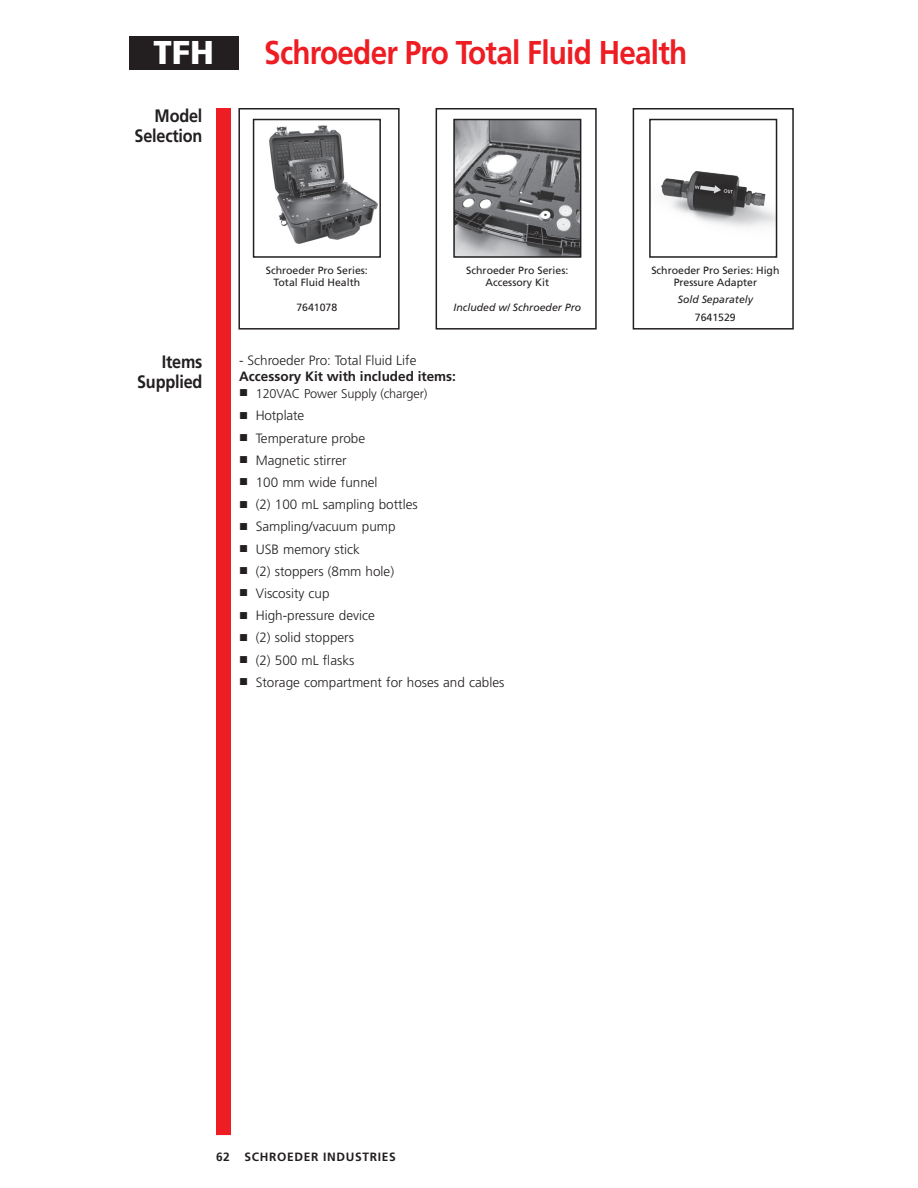
<style>
.page{position:relative;width:918px;height:1188px;background:#fff}
.page>*{position:absolute;margin:0;border:0;box-sizing:border-box;transform-origin:0 0}
.pageheadleftTOP{font:700 33px "Frutiger LT Std";letter-spacing:-.025em;color:#ee1d23;scale:.9 1}
.page_header_reversed{font:900 33px "Frutiger LT Std";color:#fff}
.sidebar_subhead{font:700 18px/19.5px "Frutiger LT Std";letter-spacing:-.01em;color:#231f20;text-align:right;scale:.9 1}
.t1{font:300 13.5px "Frutiger LT Std";color:#231f20}
.t2{font:700 13.5px "Frutiger LT Std";color:#231f20}
.t3{font:300 12.75px "Frutiger LT Std";letter-spacing:-.01em;color:#231f20}
.t4{font:700 12px "Frutiger LT Std";letter-spacing:.055em;color:#231f20}
.t5{font:10.5px "Frutiger LT Std";color:#231f20}
.t6{font:italic 10.5px "Frutiger LT Std";color:#231f20}
.s1{font-family:"Arial";font-weight:700;font-size:15px}
</style>
<div class="page">
<div style="left:216px;top:108px;width:15px;height:1027px;background:#ee1d23"></div>
<div style="left:238px;top:108px;width:162px;height:222px;border:2px solid #231f20"></div>
<div style="left:436px;top:108px;width:161px;height:222px;border:2px solid #231f20"></div>
<div style="left:633px;top:108px;width:161px;height:222px;border:2px solid #231f20"></div>
<img style="left:269px;top:125px;width:109px;height:119px">
<div style="left:253px;top:119px;width:128px;height:139px;border:2px solid #231f20"></div>
<img style="left:456px;top:122px;width:122px;height:133px">
<div style="left:453px;top:119px;width:128px;height:139px;border:2px solid #231f20"></div>
<img style="left:661px;top:171px;width:113px;height:57px">
<div style="left:649px;top:119px;width:128px;height:139px;border:2px solid #231f20"></div>
<div style="left:129px;top:36px;width:109px;height:34px;background:#231f20"></div>
<p class="page_header_reversed" style="left:154px;top:32px;width:62px">TFH</p>
<p class="pageheadleftTOP" style="left:264px;top:33px;width:472px">Schroeder Pro Total Fluid Health</p>
<p class="sidebar_subhead" style="left:135px;top:106px;width:77px">Model<br>Selection</p>
<p class="sidebar_subhead" style="left:137px;top:352px;width:74px">Items<br>Supplied</p>
<p class="t5" style="left:266px;top:264px;width:104px">Schroeder Pro Series:</p>
<p class="t5" style="left:273px;top:276px;width:88px">Total Fluid Health</p>
<p class="t5" style="left:296px;top:302px;width:42px">7641078</p>
<p class="t5" style="left:466px;top:264px;width:104px">Schroeder Pro Series:</p>
<p class="t5" style="left:486px;top:276px;width:65px">Accessory Kit</p>
<p class="t6" style="left:453px;top:302px;width:129px">Included w/ Schroeder Pro</p>
<p class="t1" style="left:239px;top:353px;width:179px">- Schroeder Pro: Total Fluid Life</p>
<p class="t2" style="left:239px;top:369px;width:218px">Accessory Kit with included items:</p>
<p class="t3" style="left:239px;top:386px;width:190px"><span class="s1">■</span> 120VAC Power Supply (charger)</p>
<p class="t1" style="left:239px;top:408px;width:67px"><span class="s1">■</span> Hotplate</p>
<p class="t1" style="left:239px;top:430px;width:127px"><span class="s1">■</span> Temperature probe</p>
<p class="t1" style="left:239px;top:452px;width:109px"><span class="s1">■</span> Magnetic stirrer</p>
<p class="t1" style="left:239px;top:475px;width:140px"><span class="s1">■</span> 100 mm wide funnel</p>
<p class="t1" style="left:239px;top:497px;width:180px"><span class="s1">■</span> (2) 100 mL sampling bottles</p>
<p class="t1" style="left:239px;top:519px;width:158px"><span class="s1">■</span> Sampling/vacuum pump</p>
<p class="t1" style="left:239px;top:541px;width:122px"><span class="s1">■</span> USB memory stick</p>
<p class="t1" style="left:239px;top:563px;width:156px"><span class="s1">■</span> (2) stoppers (8mm hole)</p>
<p class="t1" style="left:239px;top:586px;width:92px"><span class="s1">■</span> Viscosity cup</p>
<p class="t1" style="left:239px;top:608px;width:137px"><span class="s1">■</span> High-pressure device</p>
<p class="t1" style="left:239px;top:630px;width:116px"><span class="s1">■</span> (2) solid stoppers</p>
<p class="t1" style="left:239px;top:652px;width:117px"><span class="s1">■</span> (2) 500 mL flasks</p>
<p class="t1" style="left:239px;top:674px;width:267px"><span class="s1">■</span> Storage compartment for hoses and cables</p>
<p class="t5" style="left:651px;top:264px;width:130px">Schroeder Pro Series: High</p>
<p class="t5" style="left:674px;top:276px;width:85px">Pressure Adapter</p>
<p class="t6" style="left:678px;top:293px;width:77px">Sold Separately</p>
<p class="t5" style="left:695px;top:311px;width:42px">7641529</p>
<p class="t4" style="left:216px;top:1150px;width:181px">62 SCHROEDER INDUSTRIES</p>
</div>
